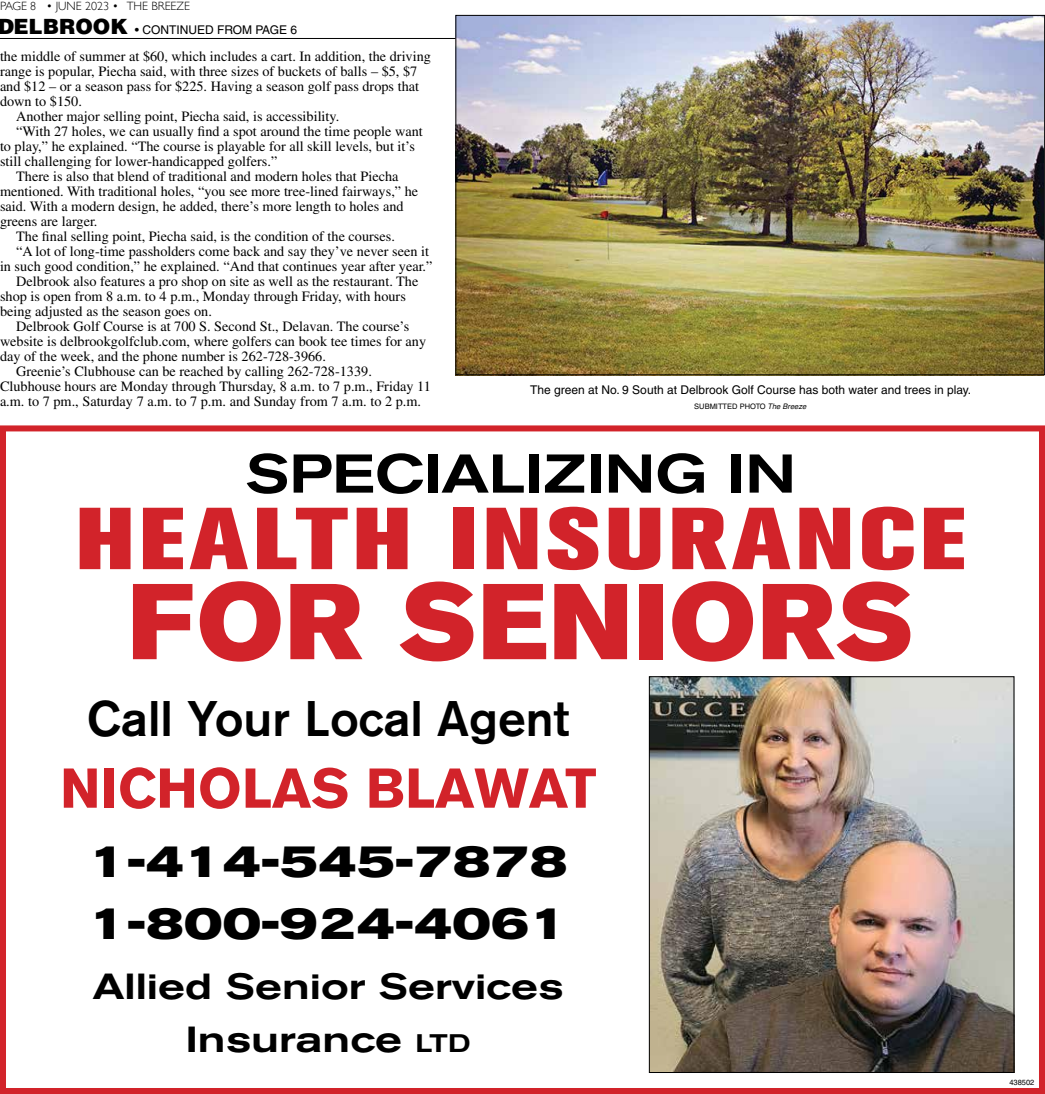
<style>
.page{position:relative;width:1045px;height:1094px;background:#fff}
.page>*{position:absolute;margin:0;border:0;box-sizing:border-box;transform-origin:0 0}
.t1{font:106.5px "Nissan AG Super";letter-spacing:.02em;color:#d2232a}
.t2{font:800 87px "Nissan AG";letter-spacing:.05em;color:#d2232a;scale:1.19 1}
.t3{font:700 55.5px "Nissan AG";color:#d2232a}
.t4{font:500 expanded 54px "Nissan AG";color:#000}
.t5{font:500 49.5px "Nissan AG";color:#000}
.t6{font:700 expanded 45px/62.8px "Nissan AG";color:#000}
.t7{font:500 expanded 36px/52.3px "Nissan AG";color:#000;text-align:center}
.t8{font:14.25px "Times";color:#000}
.t9{font:12px "Helvetica";color:#000}
.t10{font:300 12px "Gill Sans";color:#000}
.t11{font:7.5px "Helvetica";color:#000}
.s1{font-weight:900;font-size:21px}
.s2{font-style:italic}
.s3{font-size:25.2px}
</style>
<div class="page">
<div style="left:0;top:425px;width:1044px;height:669px;border:6px solid #d2232a"></div>
<img style="left:650px;top:678px;width:361px;height:392px">
<div style="left:648px;top:676px;width:365px;height:396px;border:1px solid #000"></div>
<img style="left:457px;top:17px;width:585px;height:356px">
<hr style="left:0;top:38px;width:455px;height:1px;background:#000">
<p class="t10" style="left:0;top:-4px;width:191px">PAGE 8 • JUNE 2023 • THE BREEZE</p>
<p class="t9" style="left:-3px;top:22px;width:301px"><span class="s1">DELBROOK</span> • CONTINUED FROM PAGE 6</p>
<p class="t8" style="left:0;top:48px;width:432px">the middle of summer at $60, which includes a cart. In addition, the driving</p>
<p class="t8" style="left:0;top:63px;width:418px">range is popular, Piecha said, with three sizes of buckets of balls – $5, $7</p>
<p class="t8" style="left:0;top:78px;width:420px">and $12 – or a season pass for $225. Having a season golf pass drops that</p>
<p class="t8" style="left:0;top:93px;width:83px">down to $150.</p>
<p class="t8" style="left:16px;top:108px;width:324px">Another major selling point, Piecha said, is accessibility.</p>
<p class="t8" style="left:16px;top:123px;width:408px">“With 27 holes, we can usually find a spot around the time people want</p>
<p class="t8" style="left:0;top:138px;width:416px">to play,” he explained. “The course is playable for all skill levels, but it’s</p>
<p class="t8" style="left:0;top:153px;width:279px">still challenging for lower-handicapped golfers.”</p>
<p class="t8" style="left:16px;top:168px;width:383px">There is also that blend of traditional and modern holes that Piecha</p>
<p class="t8" style="left:0;top:183px;width:419px">mentioned. With traditional holes, “you see more tree-lined fairways,” he</p>
<p class="t8" style="left:0;top:198px;width:405px">said. With a modern design, he added, there’s more length to holes and</p>
<p class="t8" style="left:0;top:213px;width:99px">greens are larger.</p>
<p class="t8" style="left:16px;top:228px;width:380px">The final selling point, Piecha said, is the condition of the courses.</p>
<p class="t8" style="left:16px;top:243px;width:414px">“A lot of long-time passholders come back and say they’ve never seen it</p>
<p class="t8" style="left:0;top:258px;width:434px">in such good condition,” he explained. “And that continues year after year.”</p>
<p class="t8" style="left:16px;top:273px;width:403px">Delbrook also features a pro shop on site as well as the restaurant. The</p>
<p class="t8" style="left:0;top:288px;width:407px">shop is open from 8 a.m. to 4 p.m., Monday through Friday, with hours</p>
<p class="t8" style="left:0;top:303px;width:213px">being adjusted as the season goes on.</p>
<p class="t8" style="left:16px;top:318px;width:394px">Delbrook Golf Course is at 700 S. Second St., Delavan. The course’s</p>
<p class="t8" style="left:0;top:333px;width:427px">website is delbrookgolfclub.com, where golfers can book tee times for any</p>
<p class="t8" style="left:0;top:348px;width:327px">day of the week, and the phone number is 262-728-3966.</p>
<p class="t8" style="left:16px;top:363px;width:357px">Greenie’s Clubhouse can be reached by calling 262-728-1339.</p>
<p class="t8" style="left:0;top:378px;width:432px">Clubhouse hours are Monday through Thursday, 8 a.m. to 7 p.m., Friday 11</p>
<p class="t8" style="left:0;top:393px;width:422px">a.m. to 7 pm., Saturday 7 a.m. to 7 p.m. and Sunday from 7 a.m. to 2 p.m.</p>
<p class="t9" style="left:530px;top:382px;width:442px">The green at No. 9 South at Delbrook Golf Course has both water and trees in play.</p>
<p class="t11" style="left:694px;top:401px;width:113px">SUBMITTED PHOTO <span class="s2">The Breeze</span></p>
<h3 class="t4" style="left:245px;top:442px;width:552px">SPECIALIZING IN</h3>
<h2 class="t2" style="left:76px;top:488px;width:748px">HEALTH INSURANCE</h2>
<h1 class="t1" style="left:128px;top:560px;width:786px">FOR SENIORS</h1>
<h3 class="t5" style="left:87px;top:688px;width:483px">Call Your Local Agent</h3>
<h3 class="t3" style="left:60px;top:756px;width:537px">NICHOLAS BLAWAT</h3>
<h3 class="t6" style="left:89px;top:830px;width:480px">1-414-545-7878<br>1-800-924-4061</h3>
<h3 class="t7" style="left:93px;top:960px;width:472px">Allied Senior Services<br>Insurance <span class="s3">ltd</span></h3>
<p class="t11" style="left:1008px;top:1077px;width:27px">438502</p>
</div>
